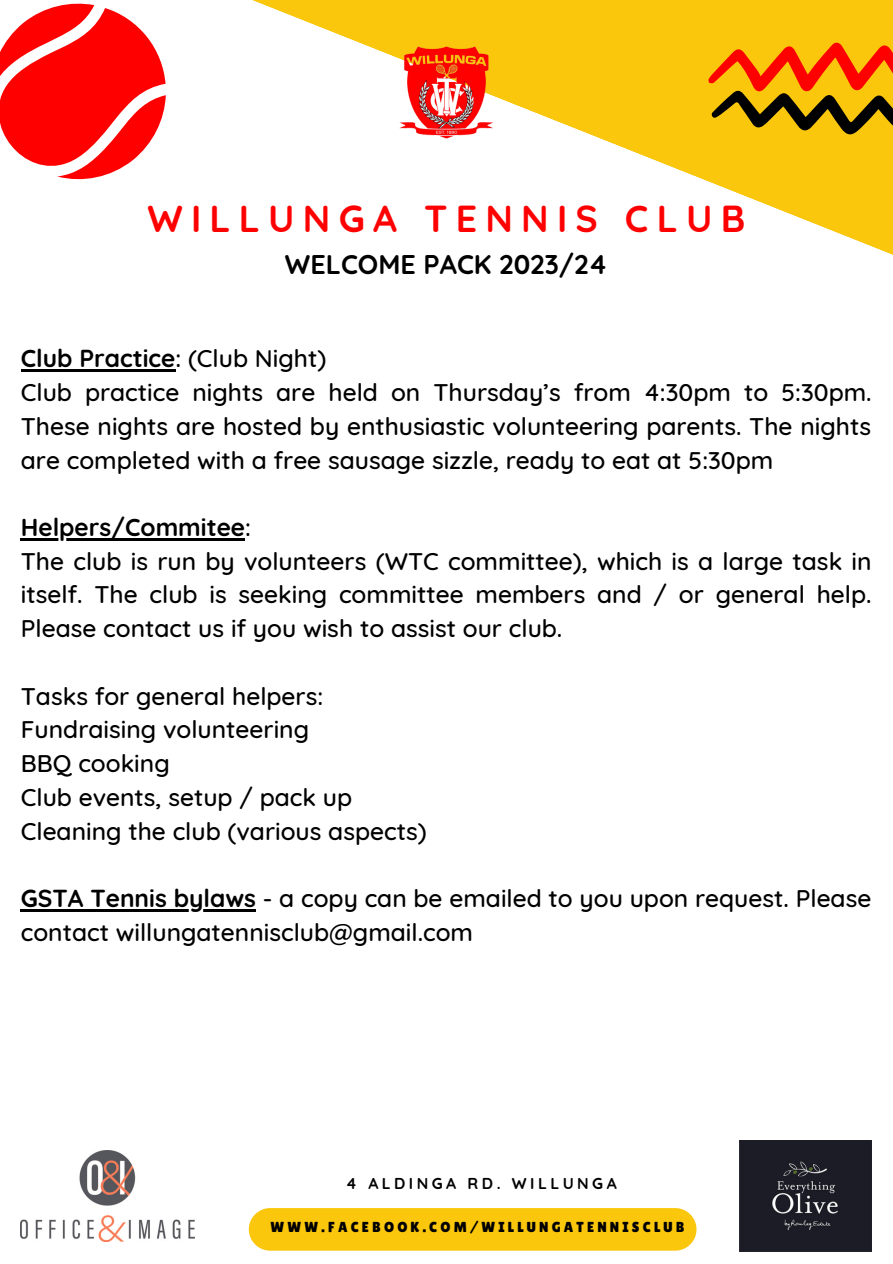
<style>
.page{position:relative;width:893px;height:1264px;background:#fff}
.page>*{position:absolute;margin:0;border:0;box-sizing:border-box;transform-origin:0 0}
.t1{font:700 37.5px "Quicksand";letter-spacing:.22em;color:#fe0000}
.t2{font:700 27px "Quicksand";color:#000}
.t3{font:500 24.6px/33.8px "Quicksand";color:#000;text-align:justify}
.t4{font:700 24.6px "Quicksand";color:#000}
.t5{font:700 15.75px "Quicksand";letter-spacing:.22em;color:#000}
.t6{font:14.4px "Lilita One";letter-spacing:.22em;color:#000}
.s1{font-weight:500}
.s2{font-weight:700}
</style>
<div class="page">
<svg style="left:252px;top:0;width:640px;height:255px"></svg>
<svg style="left:708px;top:41px;width:184px;height:96px;background:#d38307"></svg>
<img style="left:388px;top:34px;width:116px;height:116px">
<svg style="left:0;top:3px;width:166px;height:177px"></svg>
<hr style="left:21px;top:369px;width:154px;height:3px;background:#000">
<hr style="left:21px;top:538px;width:224px;height:2px;background:#000">
<hr style="left:21px;top:909px;width:235px;height:2px;background:#000">
<div style="left:249px;top:1208px;width:447px;height:42px;background:#fac70c"></div>
<img style="left:739px;top:1140px;width:132px;height:110px">
<img style="left:21px;top:1150px;width:173px;height:91px">
<p class="t1" style="left:147px;top:194px;width:599px">WILLUNGA TENNIS CLUB</p>
<p class="t2" style="left:285px;top:246px;width:324px">WELCOME PACK 2023/24</p>
<p class="t4" style="left:21px;top:343px;width:307px">Club Practice<span class="s1">: (Club Night)</span></p>
<p class="t3" style="left:21px;top:375px;width:852px">Club practice nights are held on Thursday’s from 4:30pm to 5:30pm.<br>These nights are hosted by enthusiastic volunteering parents. The nights are completed with a free sausage sizzle, ready to eat at 5:30pm</p>
<p class="t4" style="left:21px;top:511px;width:232px">Helpers/Commitee<span class="s1">:</span></p>
<p class="t3" style="left:21px;top:543px;width:852px">The club is run by volunteers (WTC committee), which is a large task in itself. The club is seeking committee members and / or general help.<br>Please contact us if you wish to assist our club.</p>
<p class="t3" style="left:21px;top:678px;width:304px">Tasks for general helpers:</p>
<p class="t3" style="left:21px;top:712px;width:290px">Fundraising volunteering</p>
<p class="t3" style="left:21px;top:746px;width:150px">BBQ cooking</p>
<p class="t3" style="left:21px;top:779px;width:333px">Club events, setup / pack up</p>
<p class="t3" style="left:21px;top:813px;width:407px">Cleaning the club (various aspects)</p>
<p class="t3" style="left:21px;top:881px;width:852px"><span class="s2">GSTA Tennis bylaws</span> - a copy can be emailed to you upon request. Please contact willungatennisclub@gmail.com</p>
<p class="t5" style="left:346px;top:1173px;width:272px">4 ALDINGA RD. WILLUNGA</p>
<p class="t6" style="left:270px;top:1218px;width:415px">WWW.FACEBOOK.COM/WILLUNGATENNISCLUB</p>
</div>
